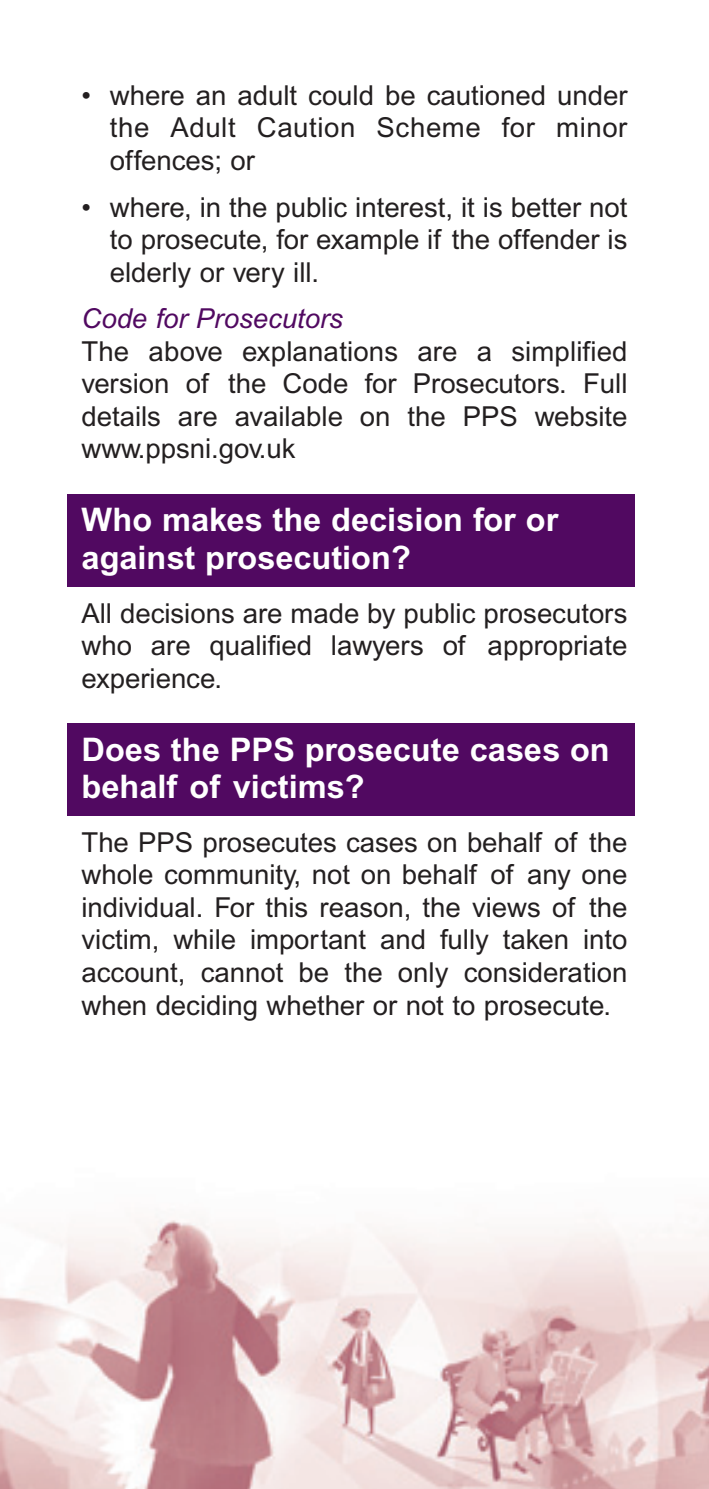
<style>
.page{position:relative;width:709px;height:1489px;background:#fff}
.page>*{position:absolute;margin:0;border:0;box-sizing:border-box;transform-origin:0 0}
.t1{font:700 32.5px/37.5px "Arial";color:#fff}
.t2{font:27.5px/32.5px "Arial";color:#231f20;text-align:justify}
.t3{font:italic 27.5px "Arial";color:#510961}
</style>
<div class="page">
<img style="left:0;top:1216px;width:709px;height:272px">
<div style="left:67px;top:494px;width:567px;height:92px;background:#510961"></div>
<div style="left:67px;top:723px;width:567px;height:92px;background:#510961"></div>
<p class="t2" style="left:110px;top:81px;width:519px;text-indent:-28px">• where an adult could be cautioned under the Adult Caution Scheme for minor offences; or</p>
<p class="t2" style="left:110px;top:193px;width:519px;text-indent:-28px">• where, in the public interest, it is better not to prosecute, for example if the offender is elderly or very ill.</p>
<p class="t3" style="left:81px;top:308px;width:263px">Code for Prosecutors</p>
<p class="t2" style="left:81px;top:337px;width:547px">The above explanations are a simplified version of the Code for Prosecutors. Full details are available on the PPS website www.ppsni.gov.uk</p>
<p class="t1" style="left:81px;top:504px;width:478px">Who makes the decision for or against prosecution?</p>
<p class="t2" style="left:81px;top:599px;width:547px">All decisions are made by public prosecutors who are qualified lawyers of appropriate experience.</p>
<p class="t1" style="left:81px;top:733px;width:529px">Does the PPS prosecute cases on behalf of victims?</p>
<p class="t2" style="left:81px;top:828px;width:547px">The PPS prosecutes cases on behalf of the whole community, not on behalf of any one individual. For this reason, the views of the victim, while important and fully taken into account, cannot be the only consideration when deciding whether or not to prosecute.</p>
</div>
